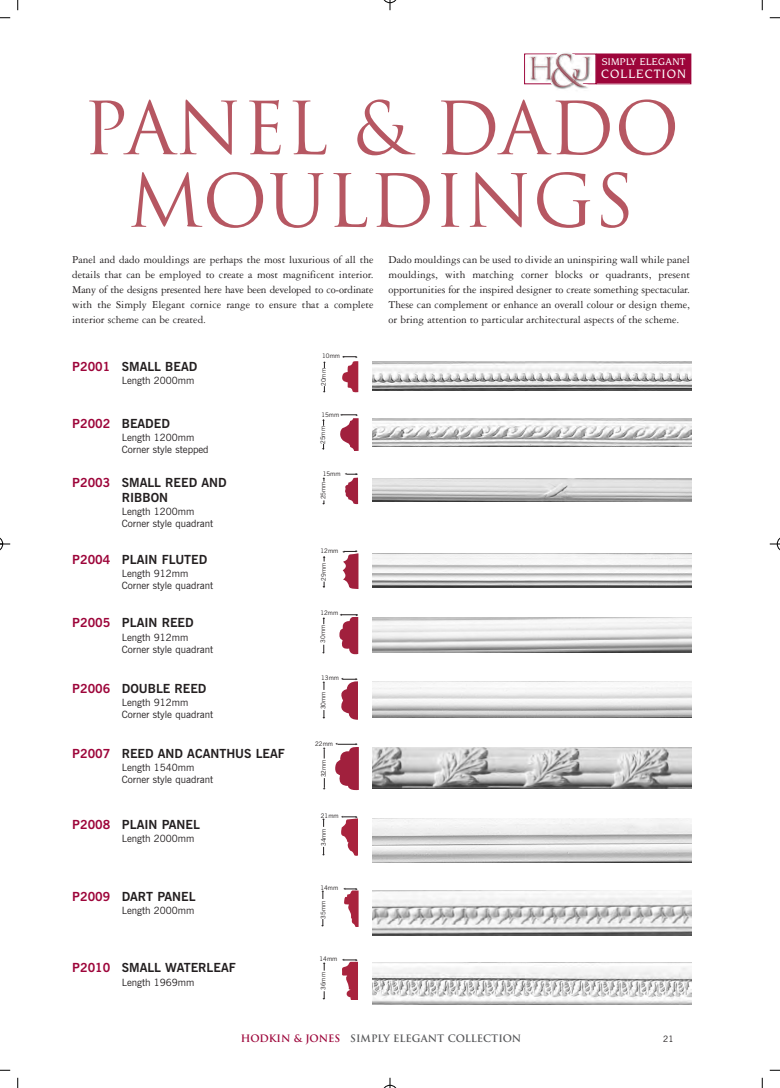
<style>
.page{position:relative;width:780px;height:1088px;background:#fff}
.page>*{position:absolute;margin:0;border:0;box-sizing:border-box;transform-origin:0 0}
.t1{font:71.25px/72.5px "Trajan";color:#b65762;text-align:center}
.t2{font:500 12.88px "Novarese IT Cby BT";letter-spacing:.09em;color:#fff}
.t3{font:700 12.5px/15px "News Gothic BT";color:#231f20}
.t4{font:11.25px/15px "Garamond Three";color:#231f20;text-align:justify}
.t5{font:500 10.25px "Novarese IT Cby BT";letter-spacing:.035em;color:#fff}
.t6{font:10px/12px "News Gothic BT";color:#231f20}
.t7{font:700 10px "Trajan";color:#57585a}
.t8{font:8.75px "News Gothic BT";color:#231f20}
.t9{font:6.25px "News Gothic BT";color:#231f20}
.s1{color:#9d053a}
</style>
<div class="page">
<div style="left:524px;top:54px;width:72px;height:30px;border:1px solid #9d053a"></div>
<div style="left:597px;top:54px;width:93px;height:29px;background:#9d053a"></div>
<div style="left:596px;top:54px;width:95px;height:30px;border:1px solid #9d053a"></div>
<img style="left:525px;top:53px;width:69px;height:36px">
<img style="left:529px;top:53px;width:60px;height:34px">
<img style="left:340px;top:418px;width:18px;height:32px">
<img style="left:372px;top:418px;width:319px;height:28px">
<img style="left:372px;top:361px;width:319px;height:29px">
<img style="left:345px;top:478px;width:13px;height:26px">
<img style="left:372px;top:478px;width:319px;height:23px">
<img style="left:335px;top:747px;width:23px;height:43px">
<img style="left:372px;top:747px;width:319px;height:42px">
<img style="left:342px;top:553px;width:16px;height:36px">
<img style="left:372px;top:554px;width:319px;height:34px">
<img style="left:339px;top:617px;width:19px;height:37px">
<img style="left:341px;top:681px;width:16px;height:39px">
<img style="left:372px;top:617px;width:319px;height:35px">
<img style="left:372px;top:890px;width:319px;height:46px">
<img style="left:372px;top:962px;width:319px;height:43px">
<svg style="left:17px;top:0;width:2px;height:10px"></svg>
<svg style="left:0;top:17px;width:10px;height:2px"></svg>
<svg style="left:761px;top:0;width:2px;height:10px"></svg>
<svg style="left:769px;top:17px;width:10px;height:2px"></svg>
<svg style="left:17px;top:1078px;width:2px;height:10px"></svg>
<svg style="left:761px;top:1078px;width:2px;height:10px"></svg>
<svg style="left:383px;top:0;width:14px;height:10px"></svg>
<svg style="left:383px;top:1078px;width:14px;height:10px"></svg>
<svg style="left:0;top:537px;width:10px;height:14px"></svg>
<svg style="left:769px;top:538px;width:10px;height:12px"></svg>
<svg style="left:342px;top:356px;width:16px;height:36px"></svg>
<svg style="left:323px;top:362px;width:2px;height:6px"></svg>
<svg style="left:323px;top:386px;width:2px;height:6px"></svg>
<svg style="left:342px;top:414px;width:15px;height:2px"></svg>
<svg style="left:346px;top:473px;width:11px;height:2px"></svg>
<svg style="left:344px;top:550px;width:13px;height:2px"></svg>
<svg style="left:323px;top:582px;width:2px;height:6px"></svg>
<svg style="left:341px;top:614px;width:17px;height:2px"></svg>
<svg style="left:323px;top:618px;width:2px;height:6px"></svg>
<svg style="left:323px;top:645px;width:2px;height:7px"></svg>
<svg style="left:323px;top:710px;width:2px;height:9px"></svg>
<svg style="left:337px;top:743px;width:20px;height:2px"></svg>
<svg style="left:323px;top:749px;width:2px;height:9px"></svg>
<svg style="left:323px;top:778px;width:2px;height:10px"></svg>
<svg style="left:341px;top:816px;width:17px;height:40px"></svg>
<svg style="left:323px;top:819px;width:2px;height:8px"></svg>
<svg style="left:344px;top:888px;width:14px;height:39px"></svg>
<svg style="left:322px;top:891px;width:2px;height:8px"></svg>
<svg style="left:322px;top:919px;width:2px;height:7px"></svg>
<svg style="left:342px;top:959px;width:16px;height:41px"></svg>
<svg style="left:323px;top:963px;width:2px;height:7px"></svg>
<svg style="left:323px;top:991px;width:2px;height:8px"></svg>
<svg style="left:342px;top:678px;width:15px;height:2px"></svg>
<svg style="left:323px;top:682px;width:2px;height:8px"></svg>
<p class="t5" style="left:601px;top:58px;width:85px">SIMPLY ELEGANT</p>
<p class="t2" style="left:601px;top:68px;width:86px">COLLECTION</p>
<h1 class="t1" style="left:83px;top:93px;width:598px">PANEL &amp; DADO<br>MOULDINGS</h1>
<p class="t4" style="left:72px;top:253px;width:303px">Panel and dado mouldings are perhaps the most luxurious of all the details that can be employed to create a most magnificent interior.<br>Many of the designs presented here have been developed to co-ordinate with the Simply Elegant cornice range to ensure that a complete interior scheme can be created.</p>
<p class="t4" style="left:388px;top:253px;width:303px">Dado mouldings can be used to divide an uninspiring wall while panel mouldings, with matching corner blocks or quadrants, present opportunities for the inspired designer to create something spectacular.<br>These can complement or enhance an overall colour or design theme, or bring attention to particular architectural aspects of the scheme.</p>
<p class="t3" style="left:72px;top:360px;width:127px"><span class="s1">P2001</span> SMALL BEAD</p>
<p class="t6" style="left:122px;top:375px;width:74px">Length 2000mm</p>
<p class="t3" style="left:72px;top:417px;width:99px"><span class="s1">P2002</span> BEADED</p>
<p class="t6" style="left:122px;top:432px;width:88px">Length 1200mm<br>Corner style stepped</p>
<p class="t3" style="left:122px;top:476px;width:106px;text-indent:-50px"><span class="s1">P2003</span> SMALL REED AND<br>RIBBON</p>
<p class="t6" style="left:122px;top:507px;width:93px">Length 1200mm<br>Corner style quadrant</p>
<p class="t3" style="left:72px;top:553px;width:137px"><span class="s1">P2004</span> PLAIN FLUTED</p>
<p class="t6" style="left:122px;top:568px;width:93px">Length 912mm<br>Corner style quadrant</p>
<p class="t3" style="left:72px;top:616px;width:123px"><span class="s1">P2005</span> PLAIN REED</p>
<p class="t6" style="left:122px;top:632px;width:93px">Length 912mm<br>Corner style quadrant</p>
<p class="t3" style="left:72px;top:682px;width:136px"><span class="s1">P2006</span> DOUBLE REED</p>
<p class="t6" style="left:122px;top:697px;width:93px">Length 912mm<br>Corner style quadrant</p>
<p class="t3" style="left:72px;top:747px;width:214px"><span class="s1">P2007</span> REED AND ACANTHUS LEAF</p>
<p class="t6" style="left:122px;top:762px;width:93px">Length 1540mm<br>Corner style quadrant</p>
<p class="t3" style="left:72px;top:818px;width:129px"><span class="s1">P2008</span> PLAIN PANEL</p>
<p class="t6" style="left:122px;top:833px;width:74px">Length 2000mm</p>
<p class="t9" style="left:322px;top:354px;width:19px">10mm</p>
<p class="t9" style="left:321px;top:386px;width:19px;rotate:-90deg">20mm</p>
<p class="t9" style="left:321px;top:412px;width:19px">15mm</p>
<p class="t9" style="left:321px;top:444px;width:19px;rotate:-90deg">25mm</p>
<p class="t9" style="left:323px;top:472px;width:19px">15mm</p>
<p class="t9" style="left:321px;top:499px;width:19px;rotate:-90deg">25mm</p>
<p class="t9" style="left:320px;top:548px;width:19px">12mm</p>
<p class="t9" style="left:321px;top:580px;width:19px;rotate:-90deg">29mm</p>
<p class="t9" style="left:320px;top:611px;width:19px">12mm</p>
<p class="t9" style="left:321px;top:643px;width:19px;rotate:-90deg">30mm</p>
<p class="t9" style="left:321px;top:675px;width:19px">13mm</p>
<p class="t9" style="left:321px;top:709px;width:19px;rotate:-90deg">30mm</p>
<p class="t9" style="left:315px;top:741px;width:19px">22mm</p>
<p class="t9" style="left:321px;top:777px;width:19px;rotate:-90deg">32mm</p>
<p class="t9" style="left:321px;top:813px;width:19px">21mm</p>
<p class="t9" style="left:321px;top:846px;width:19px;rotate:-90deg">34mm</p>
<p class="t9" style="left:320px;top:886px;width:19px">14mm</p>
<p class="t3" style="left:72px;top:890px;width:125px"><span class="s1">P2009</span> DART PANEL</p>
<p class="t6" style="left:122px;top:905px;width:74px">Length 2000mm</p>
<p class="t9" style="left:321px;top:918px;width:19px;rotate:-90deg">35mm</p>
<p class="t3" style="left:72px;top:961px;width:165px"><span class="s1">P2010</span> SMALL WATERLEAF</p>
<p class="t6" style="left:122px;top:977px;width:74px">Length 1969mm</p>
<p class="t9" style="left:319px;top:957px;width:19px">14mm</p>
<p class="t9" style="left:321px;top:990px;width:19px;rotate:-90deg">36mm</p>
<p class="t7" style="left:241px;top:1033px;width:282px"><span class="s1">HODKIN &amp; JONES</span> SIMPLY ELEGANT COLLECTION</p>
<p class="t8" style="left:663px;top:1035px;width:12px">21</p>
</div>
